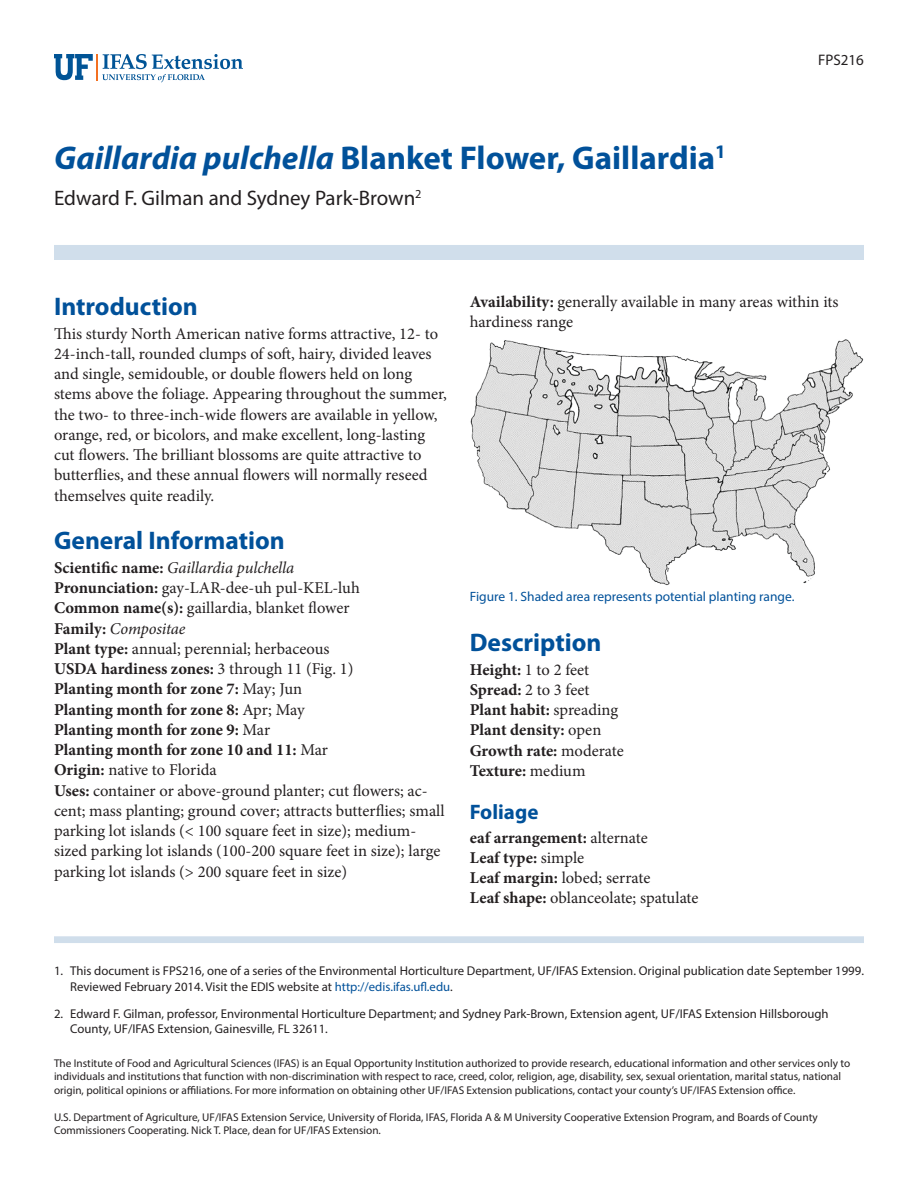
<style>
.page{position:relative;width:918px;height:1188px;background:#fff}
.page>*{position:absolute;margin:0;border:0;box-sizing:border-box;transform-origin:0 0}
.TitleRegular{font:700 33px "Myriad Pro";color:#01519a}
.SectionHeading0{font:700 25.5px "Myriad Pro";color:#01519a}
.Author{font:21px "Myriad Pro";color:#231f20}
.SectionHeading1{font:700 21px "Myriad Pro";color:#01519a}
.Paragraph{font:16.5px/20.2px "Minion Pro";letter-spacing:-.005em;color:#231f20}
.BlockParagraph{font:16.5px/20.2px "Minion Pro";color:#231f20}
.BlockParagraph-2{font:700 16.5px "Minion Pro";letter-spacing:-.005em;color:#231f20}
.BlockParagraph-3{font:italic 16.5px "Minion Pro";letter-spacing:-.005em;color:#231f20}
.Paragraph-2{font:700 16.5px "Minion Pro";letter-spacing:-.005em;color:#231f20}
.PubNumber{font:15.3px "Myriad Pro";color:#231f20}
.FigureCaption{font:13.5px "Myriad Pro";color:#01519a}
.t1{font:12.75px/15.3px "Myriad Pro";color:#231f20}
.Disclaimer{font:11.25px/13.5px "Myriad Pro";color:#231f20}
.s1{font-style:italic}
.s2{font-weight:700;font-style:normal}
.s3{font-weight:700}
.s4{font-weight:400}
.s5{color:#01519a}
</style>
<div class="page">
<svg style="left:54px;top:54px;width:189px;height:28px"></svg>
<div style="left:54px;top:245px;width:810px;height:15px;background:#d0deeb"></div>
<div style="left:54px;top:936px;width:810px;height:7px;background:#d0deeb"></div>
<img style="left:470px;top:340px;width:394px;height:246px">
<p class="TitleRegular" style="left:54px;top:136px;width:673px"><span class="s1">Gaillardia pulchella</span> Blanket Flower, Gaillardia<sup>1</sup></p>
<p class="Author" style="left:54px;top:185px;width:369px">Edward F. Gilman and Sydney Park-Brown<sup>2</sup></p>
<p class="PubNumber" style="left:818px;top:51px;width:47px">FPS216</p>
<p class="SectionHeading0" style="left:54px;top:290px;width:145px">Introduction</p>
<p class="Paragraph" style="left:54px;top:323px;width:395px">This sturdy North American native forms attractive, 12- to 24-inch-tall, rounded clumps of soft, hairy, divided leaves and single, semidouble, or double flowers held on long stems above the foliage. Appearing throughout the summer, the two- to three-inch-wide flowers are available in yellow, orange, red, or bicolors, and make excellent, long-lasting cut flowers. The brilliant blossoms are quite attractive to butterflies, and these annual flowers will normally reseed themselves quite readily.</p>
<p class="SectionHeading0" style="left:54px;top:524px;width:232px">General Information</p>
<p class="BlockParagraph-3" style="left:54px;top:556px;width:242px"><span class="s2">Scientific name:</span> Gaillardia pulchella</p>
<p class="BlockParagraph" style="left:54px;top:578px;width:307px"><span class="s3">Pronunciation:</span> gay-LAR-dee-uh pul-KEL-luh</p>
<p class="BlockParagraph" style="left:54px;top:598px;width:297px"><span class="s3">Common name(s):</span> gaillardia, blanket flower</p>
<p class="BlockParagraph-3" style="left:54px;top:617px;width:133px"><span class="s2">Family:</span> Compositae</p>
<p class="BlockParagraph" style="left:54px;top:638px;width:277px"><span class="s3">Plant type:</span> annual; perennial; herbaceous</p>
<p class="BlockParagraph-2" style="left:54px;top:657px;width:301px">USDA hardiness zones: <span class="s4">3 through 11 (Fig. 1)</span></p>
<p class="BlockParagraph-2" style="left:54px;top:677px;width:250px">Planting month for zone 7: <span class="s4">May; Jun</span></p>
<p class="BlockParagraph-2" style="left:54px;top:698px;width:252px">Planting month for zone 8: <span class="s4">Apr; May</span></p>
<p class="BlockParagraph-2" style="left:54px;top:718px;width:218px">Planting month for zone 9: <span class="s4">Mar</span></p>
<p class="BlockParagraph-2" style="left:54px;top:738px;width:276px">Planting month for zone 10 and 11: <span class="s4">Mar</span></p>
<p class="BlockParagraph" style="left:54px;top:760px;width:164px"><span class="s3">Origin:</span> native to Florida</p>
<p class="BlockParagraph" style="left:54px;top:780px;width:392px"><span class="s3">Uses:</span> container or above-ground planter; cut flowers; ac&shy;cent; mass planting; ground cover; attracts butterflies; small parking lot islands (&lt; 100 square feet in size); medium&shy;sized parking lot islands (100-200 square feet in size); large parking lot islands (&gt; 200 square feet in size)</p>
<p class="Paragraph" style="left:470px;top:292px;width:370px"><span class="s3">Availability:</span> generally available in many areas within its hardiness range</p>
<p class="FigureCaption" style="left:470px;top:589px;width:326px">Figure 1. Shaded area represents potential planting range.</p>
<p class="SectionHeading0" style="left:470px;top:626px;width:133px">Description</p>
<p class="BlockParagraph" style="left:470px;top:659px;width:121px"><span class="s3">Height:</span> 1 to 2 feet</p>
<p class="BlockParagraph" style="left:470px;top:680px;width:121px"><span class="s3">Spread:</span> 2 to 3 feet</p>
<p class="BlockParagraph-2" style="left:470px;top:698px;width:150px">Plant habit: <span class="s4">spreading</span></p>
<p class="BlockParagraph-2" style="left:470px;top:719px;width:133px">Plant density: <span class="s4">open</span></p>
<p class="BlockParagraph-2" style="left:470px;top:739px;width:155px">Growth rate: <span class="s4">moderate</span></p>
<p class="Paragraph-2" style="left:470px;top:759px;width:117px">Texture: <span class="s4">medium</span></p>
<p class="SectionHeading1" style="left:470px;top:798px;width:70px">Foliage</p>
<p class="BlockParagraph-2" style="left:470px;top:826px;width:180px">eaf arrangement: <span class="s4">alternate</span></p>
<p class="BlockParagraph-2" style="left:470px;top:846px;width:116px">Leaf type: <span class="s4">simple</span></p>
<p class="BlockParagraph" style="left:470px;top:868px;width:182px"><span class="s3">Leaf margin:</span> lobed; serrate</p>
<p class="BlockParagraph" style="left:470px;top:888px;width:230px"><span class="s3">Leaf shape:</span> oblanceolate; spatulate</p>
<p class="t1" style="left:70px;top:963px;width:795px;text-indent:-16px">1. This document is FPS216, one of a series of the Environmental Horticulture Department, UF/IFAS Extension. Original publication date September 1999.<br>Reviewed February 2014. Visit the EDIS website at <span class="s5">http://edis.ifas.ufl.edu</span>.</p>
<p class="t1" style="left:70px;top:1006px;width:760px;text-indent:-16px">2. Edward F. Gilman, professor, Environmental Horticulture Department; and Sydney Park-Brown, Extension agent, UF/IFAS Extension Hillsborough<br>County, UF/IFAS Extension, Gainesville, FL 32611.</p>
<p class="Disclaimer" style="left:54px;top:1056px;width:798px">The Institute of Food and Agricultural Sciences (IFAS) is an Equal Opportunity Institution authorized to provide research, educational information and other services only to individuals and institutions that function with non-discrimination with respect to race, creed, color, religion, age, disability, sex, sexual orientation, marital status, national origin, political opinions or affiliations. For more information on obtaining other UF/IFAS Extension publications, contact your county’s UF/IFAS Extension office.</p>
<p class="Disclaimer" style="left:54px;top:1110px;width:765px">U.S. Department of Agriculture, UF/IFAS Extension Service, University of Florida, IFAS, Florida A &amp; M University Cooperative Extension Program, and Boards of County<br>Commissioners Cooperating. Nick T. Place, dean for UF/IFAS Extension.</p>
</div>
